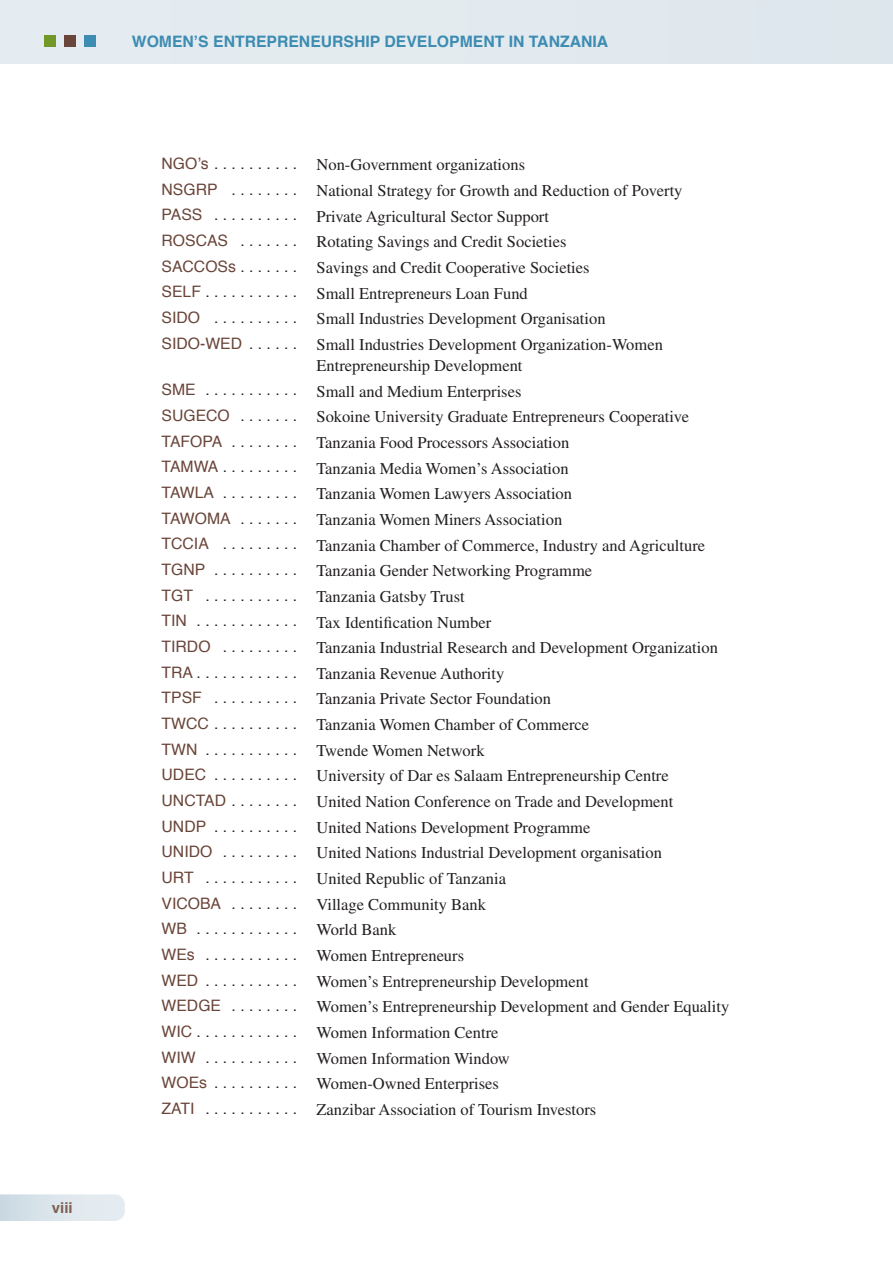
<style>
.page{position:relative;width:893px;height:1263px;background:#fff}
.page>*{position:absolute;margin:0;border:0;box-sizing:border-box;transform-origin:0 0}
.crt{font:16.5px/21px "Times";color:#231f20}
.crt-2{font:15.75px "Helvetica";color:#231f20}
.crt-3{font:15.75px "Helvetica";color:#6a4539}
.t1{font:700 15.75px "Helvetica";color:#3d8cb2}
.Acronyms_gauche{font:15.75px "Helvetica";color:#231f20}
.t2{font:700 15px "Helvetica";color:#7f5f53}
.s1{color:#6a4539}
.s2{color:#231f20}
</style>
<div class="page">
<div style="left:0;top:0;width:893px;height:64px;background:#e3ebef"></div>
<svg style="left:0;top:1194px;width:125px;height:27px;background:#dce6eb"></svg>
<div style="left:84px;top:35px;width:12px;height:12px;background:#3d8cb2"></div>
<div style="left:64px;top:35px;width:12px;height:12px;background:#6a4539"></div>
<div style="left:44px;top:35px;width:12px;height:12px;background:#729829"></div>
<p class="t2" style="left:52px;top:1196px;width:22px">viii</p>
<p class="t1" style="left:132px;top:28px;width:478px">WOMEN’S ENTREPRENEURSHIP DEVELOPMENT IN TANZANIA</p>
<p class="crt-2" style="left:162px;top:151px;width:128px"><span class="s1">NGO’s</span> . . . . . . . . .</p>
<p class="crt" style="left:317px;top:154px;width:210px">Non-Government organizations</p>
<p class="crt-2" style="left:162px;top:177px;width:128px"><span class="s1">NSGRP</span> . . . . . . .</p>
<p class="crt" style="left:317px;top:180px;width:367px">National Strategy for Growth and Reduction of Poverty</p>
<p class="crt-2" style="left:162px;top:203px;width:128px"><span class="s1">PASS</span> . . . . . . . . .</p>
<p class="crt" style="left:317px;top:205px;width:234px">Private Agricultural Sector Support</p>
<p class="crt-3" style="left:162px;top:228px;width:128px">ROSCAS <span class="s2">. . . . . .</span></p>
<p class="crt" style="left:317px;top:231px;width:251px">Rotating Savings and Credit Societies</p>
<p class="crt-3" style="left:162px;top:254px;width:134px">SACCOSs <span class="s2">. . . . . . .</span></p>
<p class="crt" style="left:317px;top:257px;width:275px">Savings and Credit Cooperative Societies</p>
<p class="crt-2" style="left:162px;top:280px;width:134px"><span class="s1">SELF</span> ...........</p>
<p class="crt" style="left:317px;top:282px;width:213px">Small Entrepreneurs Loan Fund</p>
<p class="crt-2" style="left:162px;top:305px;width:128px"><span class="s1">SIDO</span> . . . . . . . . .</p>
<p class="crt" style="left:317px;top:308px;width:291px">Small Industries Development Organisation</p>
<p class="crt-3" style="left:162px;top:331px;width:128px">SIDO-WED <span class="s2">. . . . .</span></p>
<p class="crt" style="left:317px;top:334px;width:348px">Small Industries Development Organization-Women<br>Entrepreneurship Development</p>
<p class="crt-2" style="left:162px;top:378px;width:128px"><span class="s1">SME</span> . . . . . . . . . .</p>
<p class="crt" style="left:317px;top:380px;width:206px">Small and Medium Enterprises</p>
<p class="crt-3" style="left:162px;top:403px;width:128px">SUGECO <span class="s2">. . . . . .</span></p>
<p class="crt" style="left:317px;top:406px;width:374px">Sokoine University Graduate Entrepreneurs Cooperative</p>
<p class="crt-2" style="left:162px;top:429px;width:128px"><span class="s1">TAFOPA</span> . . . . . . .</p>
<p class="crt" style="left:317px;top:432px;width:254px">Tanzania Food Processors Association</p>
<p class="crt-2" style="left:162px;top:455px;width:128px"><span class="s1">TAMWA</span> . . . . . . . .</p>
<p class="crt" style="left:317px;top:457px;width:254px">Tanzania Media Women’s Association</p>
<p class="crt-2" style="left:162px;top:480px;width:128px"><span class="s1">TAWLA</span> . . . . . . . .</p>
<p class="crt" style="left:317px;top:483px;width:257px">Tanzania Women Lawyers Association</p>
<p class="crt-3" style="left:162px;top:506px;width:128px">TAWOMA <span class="s2">. . . . . .</span></p>
<p class="crt" style="left:317px;top:509px;width:247px">Tanzania Women Miners Association</p>
<p class="crt-2" style="left:162px;top:532px;width:128px"><span class="s1">TCCIA</span> . . . . . . . .</p>
<p class="crt" style="left:317px;top:534px;width:390px">Tanzania Chamber of Commerce, Industry and Agriculture</p>
<p class="crt-2" style="left:162px;top:557px;width:128px"><span class="s1">TGNP</span> . . . . . . . . .</p>
<p class="crt" style="left:317px;top:560px;width:277px">Tanzania Gender Networking Programme</p>
<p class="crt-2" style="left:162px;top:583px;width:128px"><span class="s1">TGT</span> . . . . . . . . . .</p>
<p class="crt" style="left:317px;top:586px;width:150px">Tanzania Gatsby Trust</p>
<p class="crt-2" style="left:162px;top:609px;width:128px"><span class="s1">TIN</span> . . . . . . . . . . .</p>
<p class="crt" style="left:317px;top:611px;width:176px">Tax Identification Number</p>
<p class="crt-2" style="left:162px;top:634px;width:128px"><span class="s1">TIRDO</span> . . . . . . . .</p>
<p class="crt" style="left:317px;top:637px;width:403px">Tanzania Industrial Research and Development Organization</p>
<p class="crt-2" style="left:162px;top:660px;width:134px"><span class="s1">TRA</span> ............</p>
<p class="crt" style="left:317px;top:663px;width:189px">Tanzania Revenue Authority</p>
<p class="crt-2" style="left:162px;top:686px;width:128px"><span class="s1">TPSF</span> . . . . . . . . .</p>
<p class="crt" style="left:317px;top:688px;width:236px">Tanzania Private Sector Foundation</p>
<p class="crt-2" style="left:162px;top:711px;width:128px"><span class="s1">TWCC</span> . . . . . . . . .</p>
<p class="crt" style="left:317px;top:714px;width:274px">Tanzania Women Chamber of Commerce</p>
<p class="crt-2" style="left:162px;top:737px;width:128px"><span class="s1">TWN</span> . . . . . . . . . .</p>
<p class="crt" style="left:317px;top:740px;width:170px">Twende Women Network</p>
<p class="crt-2" style="left:162px;top:763px;width:128px"><span class="s1">UDEC</span> . . . . . . . . .</p>
<p class="crt" style="left:317px;top:765px;width:354px">University of Dar es Salaam Entrepreneurship Centre</p>
<p class="crt-2" style="left:162px;top:788px;width:128px"><span class="s1">UNCTAD</span> . . . . . . .</p>
<p class="crt" style="left:317px;top:791px;width:358px">United Nation Conference on Trade and Development</p>
<p class="Acronyms_gauche" style="left:162px;top:814px;width:128px"><span class="s1">UNDP</span> . . . . . . . . .</p>
<p class="crt" style="left:317px;top:817px;width:275px">United Nations Development Programme</p>
<p class="crt-2" style="left:162px;top:840px;width:128px"><span class="s1">UNIDO</span> . . . . . . . .</p>
<p class="crt" style="left:317px;top:842px;width:347px">United Nations Industrial Development organisation</p>
<p class="crt-2" style="left:162px;top:865px;width:128px"><span class="s1">URT</span> . . . . . . . . . .</p>
<p class="crt" style="left:317px;top:868px;width:191px">United Republic of Tanzania</p>
<p class="crt-2" style="left:162px;top:891px;width:128px"><span class="s1">VICOBA</span> . . . . . . .</p>
<p class="crt" style="left:317px;top:894px;width:171px">Village Community Bank</p>
<p class="crt-2" style="left:162px;top:917px;width:128px"><span class="s1">WB</span> . . . . . . . . . . .</p>
<p class="crt" style="left:317px;top:919px;width:81px">World Bank</p>
<p class="crt-2" style="left:162px;top:942px;width:128px"><span class="s1">WEs</span> . . . . . . . . . .</p>
<p class="crt" style="left:317px;top:945px;width:149px">Women Entrepreneurs</p>
<p class="crt-2" style="left:162px;top:968px;width:128px"><span class="s1">WED</span> . . . . . . . . . .</p>
<p class="crt" style="left:317px;top:971px;width:274px">Women’s Entrepreneurship Development</p>
<p class="crt-2" style="left:162px;top:994px;width:128px"><span class="s1">WEDGE</span> . . . . . . .</p>
<p class="crt" style="left:317px;top:996px;width:414px">Women’s Entrepreneurship Development and Gender Equality</p>
<p class="crt-2" style="left:162px;top:1019px;width:128px"><span class="s1">WIC</span> . . . . . . . . . . .</p>
<p class="crt" style="left:317px;top:1022px;width:183px">Women Information Centre</p>
<p class="crt-2" style="left:162px;top:1045px;width:128px"><span class="s1">WIW</span> . . . . . . . . . .</p>
<p class="crt" style="left:317px;top:1048px;width:195px">Women Information Window</p>
<p class="crt-2" style="left:162px;top:1071px;width:128px"><span class="s1">WOEs</span> . . . . . . . . .</p>
<p class="crt" style="left:317px;top:1073px;width:184px">Women-Owned Enterprises</p>
<p class="crt-2" style="left:162px;top:1096px;width:128px"><span class="s1">ZATI</span> . . . . . . . . . .</p>
<p class="crt" style="left:317px;top:1099px;width:281px">Zanzibar Association of Tourism Investors</p>
</div>
